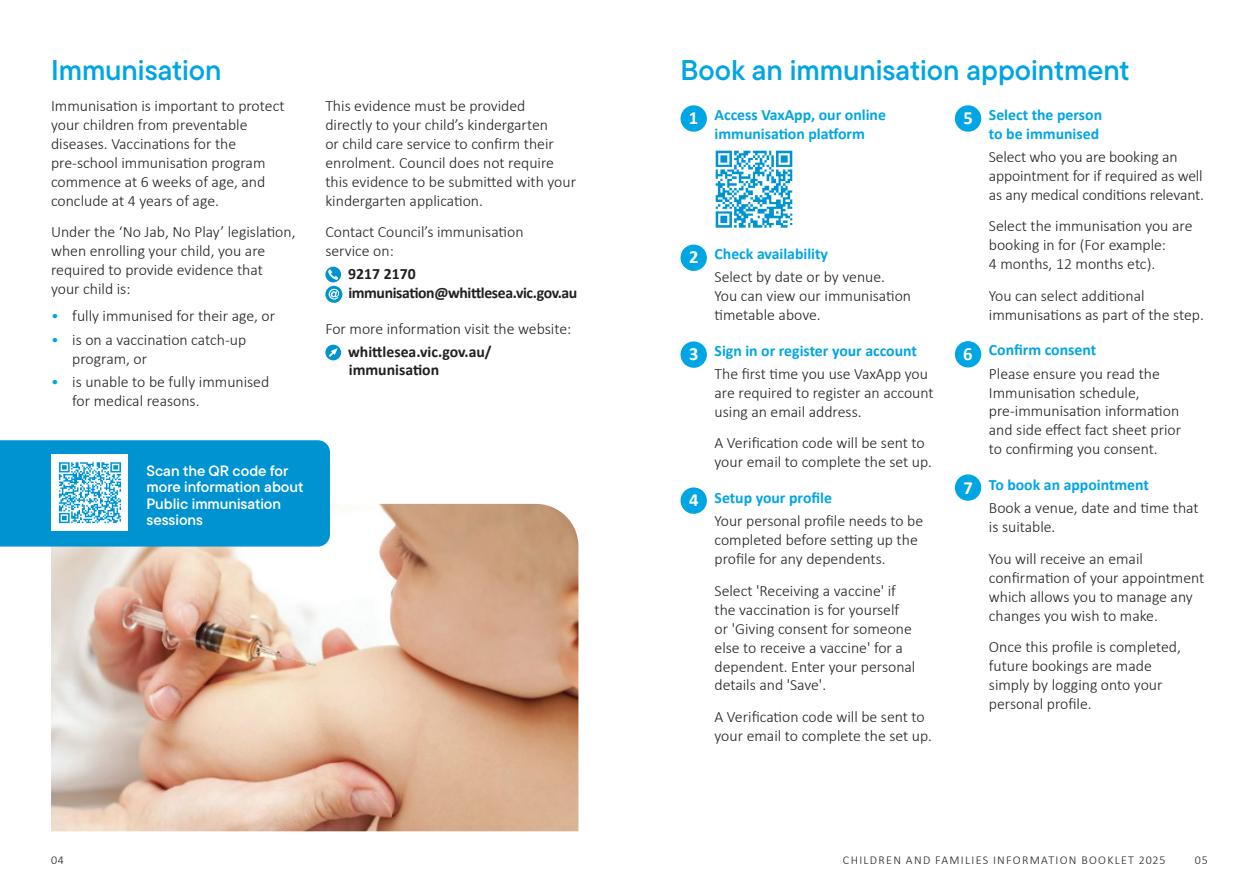
<style>
.page{position:relative;width:1259px;height:893px;background:#fff}
.page>*{position:absolute;margin:0;border:0;box-sizing:border-box;transform-origin:0 0}
.t1{font:28.5px "TT Commons Pro Db";color:#00a5e3}
.t2{font:300 15.75px/18.9px "Calibri";color:#231f20}
.t3{font:700 15.75px/18.9px "Calibri";color:#00a5e3;text-align:center}
.t4{font:700 15.75px/18.9px "Calibri";letter-spacing:-.025em;color:#231f20}
.t5{font:700 15.75px/18px "Calibri";color:#231f20}
.t6{font:15px/16.5px "TT Commons Pro Db";color:#fff}
.t7{font:300 12px "Calibri";letter-spacing:.11em;color:#231f20}
.s1{color:#00a5e3}
.s2{font-size:18.6px;color:#fff}
.s3{font-weight:700;font-size:18.6px;color:#fff}
.s4{font-weight:700;color:#00a5e3}
.s5{font-weight:300;color:#231f20}
</style>
<div class="page">
<svg style="left:325px;top:267px;width:17px;height:36px"></svg>
<svg style="left:325px;top:345px;width:16px;height:15px"></svg>
<div style="left:680px;top:105px;width:27px;height:27px;background:#00a5e3;border-radius:50%"></div>
<img style="left:715px;top:150px;width:78px;height:78px">
<div style="left:680px;top:245px;width:27px;height:26px;background:#00a5e3;border-radius:50%"></div>
<div style="left:680px;top:341px;width:27px;height:27px;background:#00a5e3;border-radius:50%"></div>
<div style="left:680px;top:487px;width:27px;height:27px;background:#00a5e3;border-radius:50%"></div>
<div style="left:955px;top:105px;width:26px;height:27px;background:#00a5e3;border-radius:50%"></div>
<div style="left:955px;top:341px;width:26px;height:26px;background:#00a5e3;border-radius:50%"></div>
<div style="left:955px;top:474px;width:26px;height:27px;background:#00a5e3;border-radius:50%"></div>
<img style="left:51px;top:504px;width:527px;height:327px">
<div style="left:0;top:440px;width:330px;height:107px;background:#0093d1"></div>
<div style="left:52px;top:454px;width:76px;height:77px;background:#fff"></div>
<img style="left:58px;top:462px;width:64px;height:62px">
<h1 class="t1" style="left:51px;top:48px;width:172px">Immunisation</h1>
<p class="t2" style="left:51px;top:96px;width:235px">Immunisation is important to protect your children from preventable diseases. Vaccinations for the pre-school immunisation program commence at 6 weeks of age, and conclude at 4 years of age.</p>
<p class="t2" style="left:51px;top:223px;width:246px">Under the ‘No Jab, No Play’ legislation, when enrolling your child, you are required to provide evidence that<br>your child is:</p>
<p class="t2" style="left:51px;top:307px;width:226px"><span class="s1">•</span> fully immunised for their age, or</p>
<p class="t2" style="left:72px;top:330px;width:175px;text-indent:-21px"><span class="s1">•</span> is on a vaccination catch-up program, or</p>
<p class="t2" style="left:72px;top:372px;width:198px;text-indent:-21px"><span class="s1">•</span> is unable to be fully immunised for medical reasons.</p>
<p class="t2" style="left:325px;top:96px;width:252px">This evidence must be provided directly to your child’s kindergarten<br>or child care service to confirm their enrolment. Council does not require this evidence to be submitted with your kindergarten application.</p>
<p class="t2" style="left:325px;top:223px;width:200px">Contact Council’s immunisation service on:</p>
<p class="t4" style="left:348px;top:264px;width:231px">9217 2170 immunisation@whittlesea.vic.gov.au</p>
<p class="t2" style="left:325px;top:319px;width:247px">For more information visit the website:</p>
<p class="t5" style="left:348px;top:343px;width:145px">whittlesea.vic.gov.au/ immunisation</p>
<p class="t6" style="left:147px;top:462px;width:158px">Scan the QR code for more information about<br>Public immunisation sessions</p>
<h1 class="t1" style="left:680px;top:48px;width:450px">Book an immunisation appointment</h1>
<p class="t3" style="left:689px;top:104px;width:198px"><span class="s2">1</span> Access VaxApp, our online immunisation platform</p>
<p class="t3" style="left:963px;top:104px;width:140px;text-align:right"><span class="s2">5</span> Select the person to be immunised</p>
<p class="t2" style="left:989px;top:147px;width:217px">Select who you are booking an appointment for if required as well as any medical conditions relevant.</p>
<p class="t2" style="left:989px;top:216px;width:205px">Select the immunisation you are booking in for (For example:<br>4 months, 12 months etc).</p>
<p class="t2" style="left:989px;top:286px;width:216px">You can select additional immunisations as part of the step.</p>
<p class="t2" style="left:989px;top:339px;width:172px;line-height:23.1px;text-indent:-26px"><span class="s3">6</span> <span class="s4">Confirm consent<br></span>Please ensure you read the</p>
<p class="t2" style="left:989px;top:383px;width:194px">Immunisation schedule, pre-immunisation information and side effect fact sheet prior to confirming you consent.</p>
<p class="t2" style="left:989px;top:473px;width:211px;line-height:23.1px;text-indent:-25px"><span class="s3">7</span> <span class="s4">To book an appointment<br></span>Book a venue, date and time that</p>
<p class="t2" style="left:989px;top:511px;width:156px;line-height:31.7px">is suitable.<br>You will receive an email</p>
<p class="t2" style="left:989px;top:568px;width:217px">confirmation of your appointment which allows you to manage any changes you wish to make.</p>
<p class="t2" style="left:989px;top:637px;width:194px">Once this profile is completed, future bookings are made simply by logging onto your personal profile.</p>
<p class="t2" style="left:714px;top:242px;width:172px;line-height:23.1px;text-indent:-25px"><span class="s3">2</span> <span class="s4">Check availability<br></span>Select by date or by venue.</p>
<p class="t2" style="left:714px;top:286px;width:198px">You can view our immunisation timetable above.</p>
<p class="t3" style="left:714px;top:338px;width:215px;line-height:23.1px;text-align:left;text-indent:-25px"><span class="s2">3</span> Sign in or register your account<br><span class="s5">The first time you use VaxApp you</span></p>
<p class="t2" style="left:714px;top:383px;width:220px">are required to register an account using an email address.</p>
<p class="t2" style="left:714px;top:434px;width:219px">A Verification code will be sent to your email to complete the set up.</p>
<p class="t2" style="left:714px;top:486px;width:210px;line-height:23.1px;text-indent:-25px"><span class="s3">4</span> <span class="s4">Setup your profile<br></span>Your personal profile needs to be</p>
<p class="t2" style="left:714px;top:530px;width:205px">completed before setting up the profile for any dependents.</p>
<p class="t2" style="left:714px;top:581px;width:202px">Select 'Receiving a vaccine' if the vaccination is for yourself or 'Giving consent for someone else to receive a vaccine' for a dependent. Enter your personal details and 'Save'.</p>
<p class="t2" style="left:714px;top:707px;width:219px">A Verification code will be sent to your email to complete the set up.</p>
<p class="t7" style="left:51px;top:853px;width:15px">04</p>
<p class="t7" style="left:843px;top:853px;width:324px">CHILDREN AND FAMILIES INFORMATION BOOKLET 2025</p>
<p class="t7" style="left:1194px;top:853px;width:15px">05</p>
</div>
